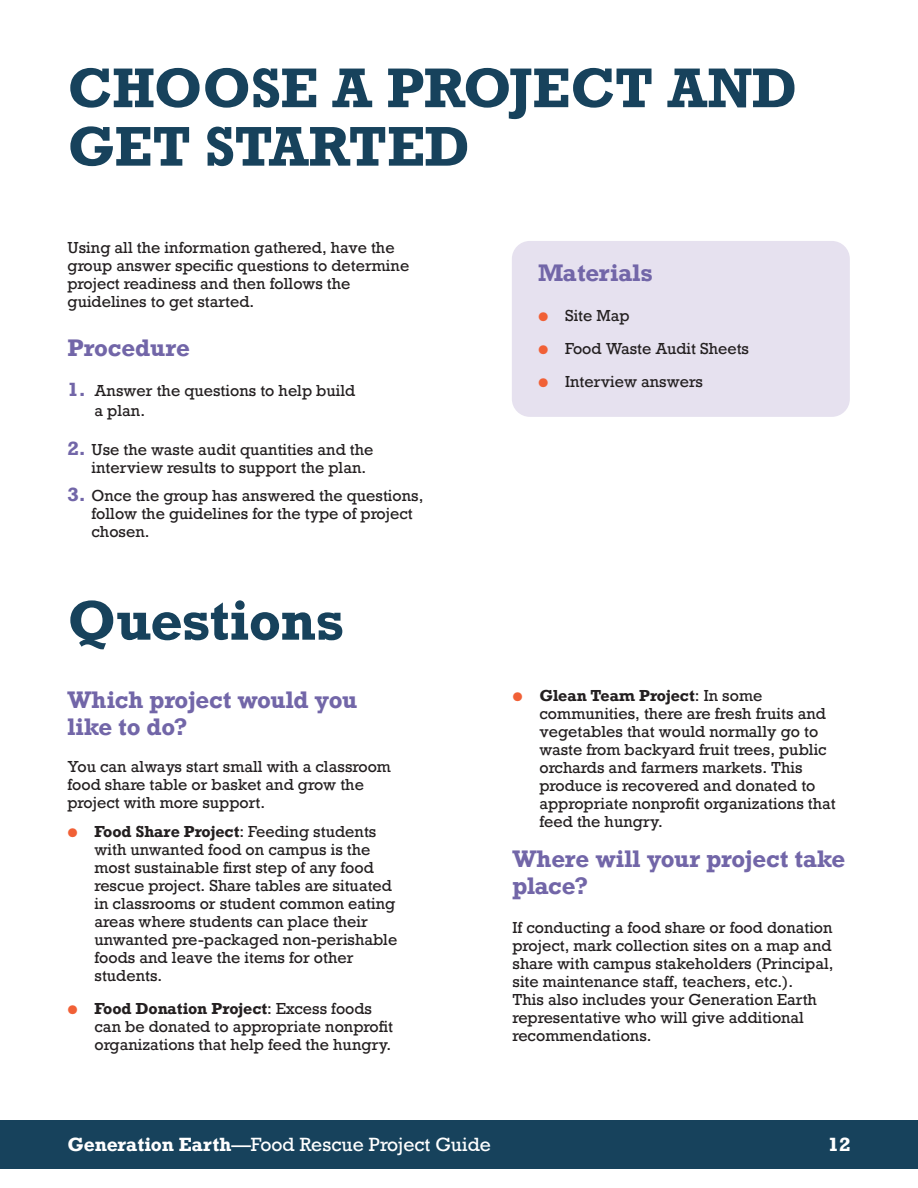
<style>
.page{position:relative;width:918px;height:1188px;background:#fff}
.page>*{position:absolute;margin:0;border:0;box-sizing:border-box;transform-origin:0 0}
.t1{font:700 52.5px/58.5px "Rockwell";color:#17425c}
.t2{font:700 22.5px/27px "Rockwell";color:#7266a8}
.t3{font:18px "Rockwell";color:#fff}
.t4{font:700 18px "Rockwell";color:#fff}
.t5{font:15px/18px "Rockwell";color:#231f20}
.s1{font-weight:700;font-size:18px;color:#7266a8}
.s2{font-family:"Proxima Nova";color:#f16036}
.s3{font-weight:700}
</style>
<div class="page">
<div style="left:0;top:1120px;width:918px;height:49px;background:#17425c"></div>
<div style="left:512px;top:241px;width:338px;height:176px;background:#e6e1ef;border-radius:18px"></div>
<h1 class="t1" style="left:68px;top:58px;width:731px">CHOOSE A PROJECT AND<br>GET STARTED</h1>
<p class="t5" style="left:68px;top:239px;width:343px">Using all the information gathered, have the group answer specific questions to determine project readiness and then follows the guidelines to get started.</p>
<h2 class="t2" style="left:68px;top:334px;width:124px">Procedure</h2>
<p class="t5" style="left:94px;top:381px;width:262px;line-height:19.5px;text-indent:-27px"><span class="s1">1.</span> Answer the questions to help build a plan.</p>
<p class="t5" style="left:92px;top:440px;width:284px;text-indent:-24px"><span class="s1">2.</span> Use the waste audit quantities and the interview results to support the plan.</p>
<p class="t5" style="left:92px;top:487px;width:333px;text-indent:-24px"><span class="s1">3.</span> Once the group has answered the questions, follow the guidelines for the type of project chosen.</p>
<h1 class="t1" style="left:68px;top:591px;width:278px">Questions</h1>
<h2 class="t2" style="left:68px;top:686px;width:291px">Which project would you like to do?</h2>
<p class="t5" style="left:68px;top:758px;width:325px">You can always start small with a classroom food share table or basket and grow the project with more support.</p>
<p class="t5" style="left:94px;top:822px;width:304px;text-indent:-27px"><span class="s2">●</span> <span class="s3">Food Share Project</span>: Feeding students with unwanted food on campus is the most sustainable first step of any food rescue project. Share tables are situated in classrooms or student common eating areas where students can place their unwanted pre-packaged non-perishable foods and leave the items for other students.</p>
<p class="t5" style="left:94px;top:999px;width:300px;text-indent:-27px"><span class="s2">●</span> <span class="s3">Food Donation Project</span>: Excess foods can be donated to appropriate nonprofit organizations that help feed the hungry.</p>
<h2 class="t2" style="left:538px;top:259px;width:116px">Materials</h2>
<p class="t5" style="left:538px;top:307px;width:93px"><span class="s2">●</span> Site Map</p>
<p class="t5" style="left:538px;top:340px;width:213px"><span class="s2">●</span> Food Waste Audit Sheets</p>
<p class="t5" style="left:538px;top:373px;width:166px"><span class="s2">●</span> Interview answers</p>
<p class="t5" style="left:540px;top:687px;width:298px;text-indent:-27px"><span class="s2">●</span> <span class="s3">Glean Team Project</span>: In some communities, there are fresh fruits and vegetables that would normally go to waste from backyard fruit trees, public orchards and farmers markets. This produce is recovered and donated to appropriate nonprofit organizations that feed the hungry.</p>
<h2 class="t2" style="left:513px;top:845px;width:334px">Where will your project take place?</h2>
<p class="t5" style="left:513px;top:919px;width:323px">If conducting a food share or food donation project, mark collection sites on a map and share with campus stakeholders (Principal, site maintenance staff, teachers, etc.).<br>This also includes your Generation Earth representative who will give additional recommendations.</p>
<p class="t3" style="left:68px;top:1133px;width:425px"><span class="s3">Generation Earth</span>—Food Rescue Project Guide</p>
<p class="t4" style="left:828px;top:1132px;width:24px">12</p>
</div>
